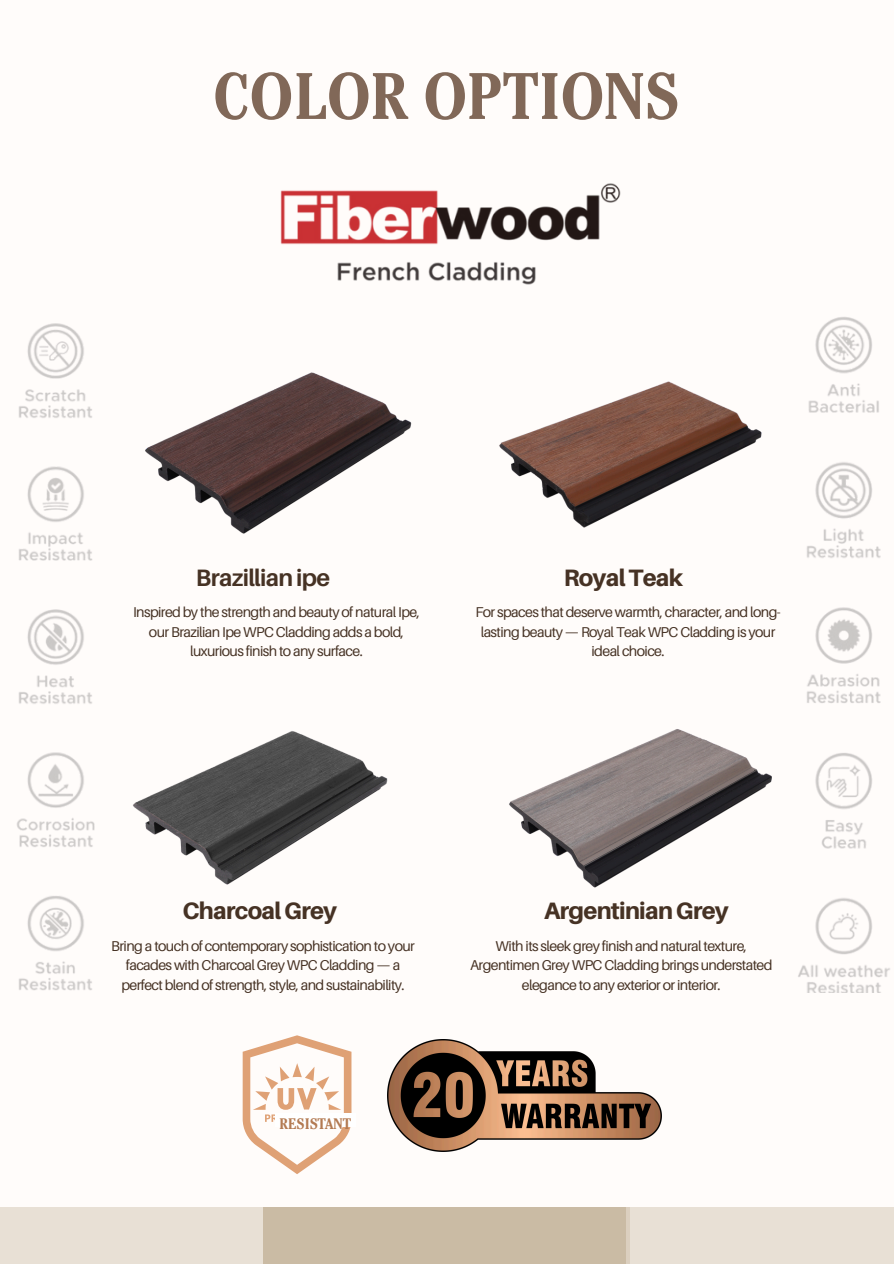
<style>
.page{position:relative;width:894px;height:1264px;background:#fff}
.page>*{position:absolute;margin:0;border:0;box-sizing:border-box;transform-origin:0 0}
.t1{font:700 condensed 65.4px "Cheltenham Pro";color:#816858}
.t2{font:800 23.7px "Aileron";letter-spacing:-.03em;color:#463224}
.t3{font:700 23.7px "Aileron";letter-spacing:-.03em;color:#463224}
.t4{font:700 condensed 15.15px "Cheltenham Pro";color:#b37a52}
.t5{font:14.25px/19.5px "Aileron";letter-spacing:-.04em;color:#463224;text-align:center}
</style>
<div class="page">
<div style="left:0;top:0;width:893px;height:1263px;background:#fffcfa"></div>
<img style="left:145px;top:372px;width:267px;height:162px">
<img style="left:499px;top:381px;width:263px;height:147px">
<img style="left:509px;top:729px;width:263px;height:159px">
<img style="left:133px;top:731px;width:255px;height:154px">
<img style="left:17px;top:323px;width:78px;height:668px">
<img style="left:387px;top:1039px;width:274px;height:112px">
<svg style="left:242px;top:1035px;width:109px;height:139px"></svg>
<div style="left:275px;top:1113px;width:80px;height:13px;background:#fff"></div>
<img style="left:798px;top:317px;width:92px;height:675px">
<img style="left:280px;top:183px;width:341px;height:102px">
<div style="left:0;top:1207px;width:295px;height:56px;background:#e8e0d5"></div>
<div style="left:264px;top:1207px;width:366px;height:56px;background:#cabba4"></div>
<div style="left:625px;top:1207px;width:268px;height:56px;background:#e8e0d5"></div>
<h3 class="t1" style="left:213px;top:73px;width:469px">COLOR OPTIONS</h3>
<p class="t3" style="left:196px;top:563px;width:136px">Brazillian ipe</p>
<p class="t5" style="left:133px;top:602px;width:288px">Inspired by the strength and beauty of natural Ipe, our Brazilian Ipe WPC Cladding adds a bold, luxurious finish to any surface.</p>
<p class="t2" style="left:563px;top:563px;width:121px">Royal Teak</p>
<h2 class="t5" style="left:475px;top:602px;width:307px">For spaces that deserve warmth, character, and long&shy;lasting beauty — Royal Teak WPC Cladding is your ideal choice.</h2>
<p class="t2" style="left:182px;top:896px;width:156px">Charcoal Grey</p>
<h2 class="t2" style="left:544px;top:896px;width:186px">Argentinian Grey</h2>
<p class="t5" style="left:470px;top:935px;width:304px">With its sleek grey finish and natural texture,<br>Argentimen Grey WPC Cladding brings understated elegance to any exterior or interior.</p>
<h2 class="t5" style="left:111px;top:935px;width:305px">Bring a touch of contemporary sophistication to your facades with Charcoal Grey WPC Cladding — a perfect blend of strength, style, and sustainability.</h2>
<p class="t4" style="left:279px;top:1118px;width:73px">RESISTANT</p>
</div>
